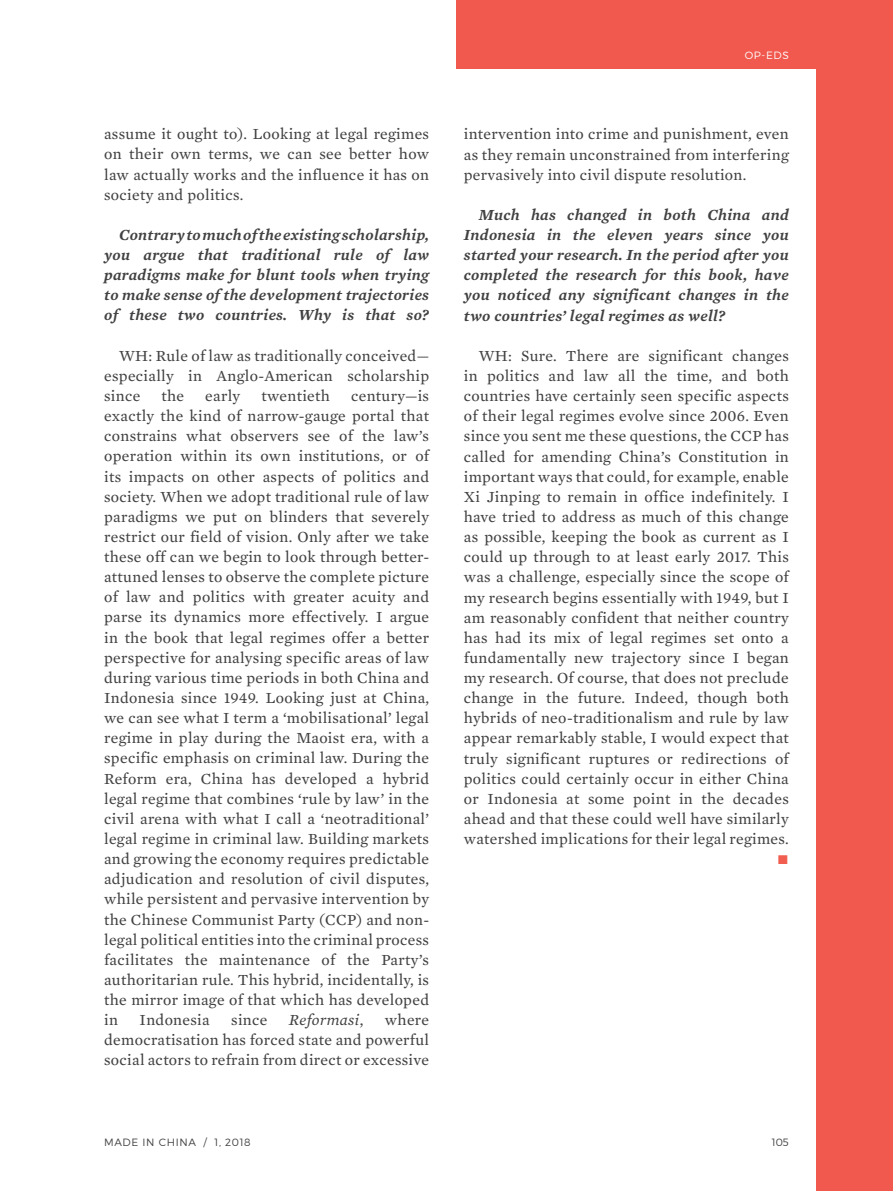
<style>
.page{position:relative;width:893px;height:1191px;background:#fff}
.page>*{position:absolute;margin:0;border:0;box-sizing:border-box;transform-origin:0 0}
.t1{font:19.25px "Times New Roman";color:#f15d4f}
.t2{font:15.75px/20.1px "Mercury Text G2 Roman";letter-spacing:.02em;color:#414042;text-align:justify}
.t3{font:italic 600 15.75px/20.1px "Mercury Text G2";letter-spacing:.02em;color:#414042;text-align:justify}
.t4{font:italic 15.75px "Mercury Text G2";letter-spacing:.02em;color:#414042}
.t5{font:300 10.5px "Montserrat";letter-spacing:.06em;color:#414042}
.t6{font:300 10.5px "Montserrat";color:#fff}
.s1{font-family:"Mercury Text G2 Roman";font-style:normal}
</style>
<div class="page">
<div style="left:456px;top:0;width:437px;height:1191px;background:#f1584e"></div>
<div style="left:446px;top:70px;width:370px;height:1121px;background:#fff"></div>
<p class="t2" style="left:104px;top:124px;width:326px">assume it ought to). Looking at legal regimes on their own terms, we can see better how law actually works and the influence it has on society and politics.</p>
<p class="t3" style="left:104px;top:224px;width:326px;text-indent:15px">Contrary to much of the existing scholarship, you argue that traditional rule of law paradigms make for blunt tools when trying to make sense of the development trajectories of these two countries. Why is that so?</p>
<p class="t2" style="left:104px;top:345px;width:326px;text-indent:15px">WH: Rule of law as traditionally conceived— especially in Anglo-American scholarship since</p>
<p class="t2" style="left:162px;top:386px;width:24px">the</p>
<p class="t2" style="left:205px;top:386px;width:37px">early</p>
<p class="t2" style="left:261px;top:386px;width:70px">twentieth</p>
<p class="t2" style="left:104px;top:386px;width:326px;text-indent:247px">century—is exactly the kind of narrow-gauge portal that constrains what observers see of the law’s operation within its own institutions, or of its impacts on other aspects of politics and society. When we adopt traditional rule of law paradigms we put on blinders that severely restrict our field of vision. Only after we take these off can we begin to look through better&shy;attuned lenses to observe the complete picture of law and politics with greater acuity and parse its dynamics more effectively. I argue in the book that legal regimes offer a better perspective for analysing specific areas of law during various time periods in both China and Indonesia since 1949. Looking just at China, we can see what I term a ‘mobilisational’ legal regime in play during the Maoist era, with a specific emphasis on criminal law. During the Reform era, China has developed a hybrid legal regime that combines ‘rule by law’ in the civil arena with what I call a ‘neotraditional’ legal regime in criminal law. Building markets and growing the economy requires predictable adjudication and resolution of civil disputes, while persistent and pervasive intervention by the Chinese Communist Party (CCP) and non&shy;legal political entities into the criminal process facilitates the maintenance of the Party’s authoritarian rule. This hybrid, incidentally, is the mirror image of that which has developed in</p>
<p class="t2" style="left:104px;top:1010px;width:326px;text-indent:281px">where democratisation has forced state and powerful social actors to refrain from direct or excessive</p>
<p class="t2" style="left:140px;top:1010px;width:72px">Indonesia</p>
<p class="t2" style="left:231px;top:1010px;width:38px">since</p>
<p class="t4" style="left:289px;top:1010px;width:76px">Reformasi<span class="s1">,</span></p>
<p class="t6" style="left:745px;top:49px;width:46px">OP-EDS</p>
<p class="t2" style="left:464px;top:124px;width:326px">intervention into crime and punishment, even as they remain unconstrained from interfering pervasively into civil dispute resolution.</p>
<p class="t3" style="left:464px;top:204px;width:326px;text-indent:15px">Much has changed in both China and Indonesia in the eleven years since you started your research. In the period after you completed the research for this book, have you noticed any significant changes in the two countries’ legal regimes as well?</p>
<p class="t2" style="left:464px;top:345px;width:326px;text-indent:15px">WH: Sure. There are significant changes in politics and law all the time, and both countries have certainly seen specific aspects of their legal regimes evolve since 2006. Even since you sent me these questions, the CCP has called for amending China’s Constitution in important ways that could, for example, enable Xi Jinping to remain in office indefinitely. I have tried to address as much of this change as possible, keeping the book as current as I could up through to at least early 2017. This was a challenge, especially since the scope of my research begins essentially with 1949, but I am reasonably confident that neither country has had its mix of legal regimes set onto a fundamentally new trajectory since I began my research. Of course, that does not preclude change in the future. Indeed, though both hybrids of neo-traditionalism and rule by law appear remarkably stable, I would expect that truly significant ruptures or redirections of politics could certainly occur in either China or Indonesia at some point in the decades ahead and that these could well have similarly watershed implications for their legal regimes.</p>
<p class="t1" style="left:777px;top:844px;width:13px">■</p>
<p class="t5" style="left:104px;top:1135px;width:148px">MADE IN CHINA / 1, 2018</p>
<p class="t5" style="left:772px;top:1135px;width:19px">105</p>
</div>
